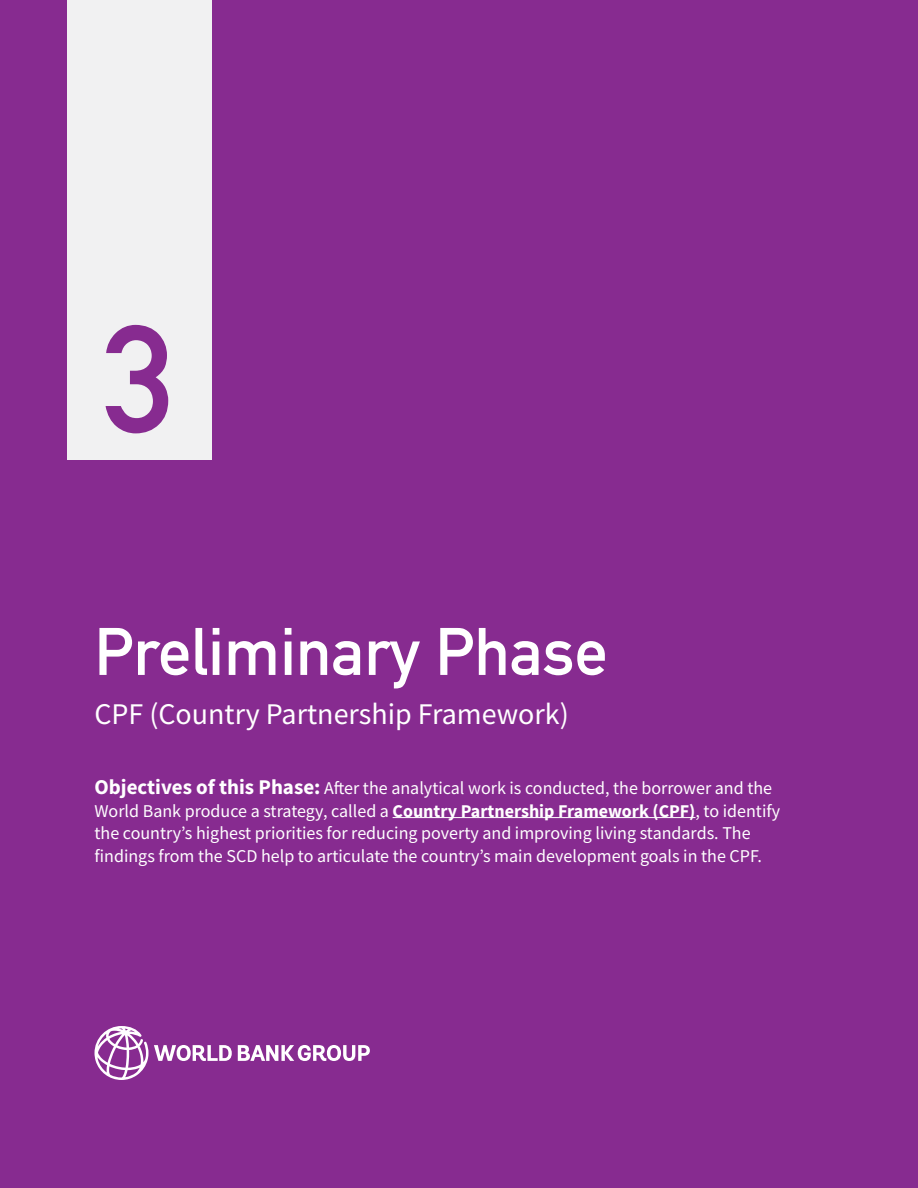
<style>
.page{position:relative;width:918px;height:1188px;background:#872b90}
.page>*{position:absolute;margin:0;border:0;box-sizing:border-box;transform-origin:0 0}
.t1{font:700 150px "DIN Alternate";color:#872b90}
.t2{font:700 66px "DIN Alternate";color:#fff}
.t3{font:30px "Source Sans Pro";color:#fff}
.t4{font:18px/22.5px "Source Sans Pro";color:#fff}
.s1{font-weight:700;font-size:21px}
.s2{font-weight:700}
</style>
<div class="page">
<div style="left:68px;top:0;width:144px;height:460px;background:#f1f1f2"></div>
<img style="left:94px;top:1026px;width:54px;height:54px">
<svg style="left:154px;top:1045px;width:216px;height:16px"></svg>
<hr style="left:393px;top:817px;width:303px;height:1px;background:#fff">
<h1 class="t1" style="left:104px;top:266px;width:73px">3</h1>
<h1 class="t2" style="left:94px;top:601px;width:515px">Preliminary Phase</h1>
<p class="t3" style="left:94px;top:695px;width:476px">CPF (Country Partnership Framework)</p>
<p class="t4" style="left:94px;top:777px;width:687px"><span class="s1">Objectives of this Phase:</span> After the analytical work is conducted, the borrower and the World Bank produce a strategy, called a <span class="s2">Country Partnership Framework (CPF)</span>, to identify the country’s highest priorities for reducing poverty and improving living standards. The findings from the SCD help to articulate the country’s main development goals in the CPF.</p>
</div>
